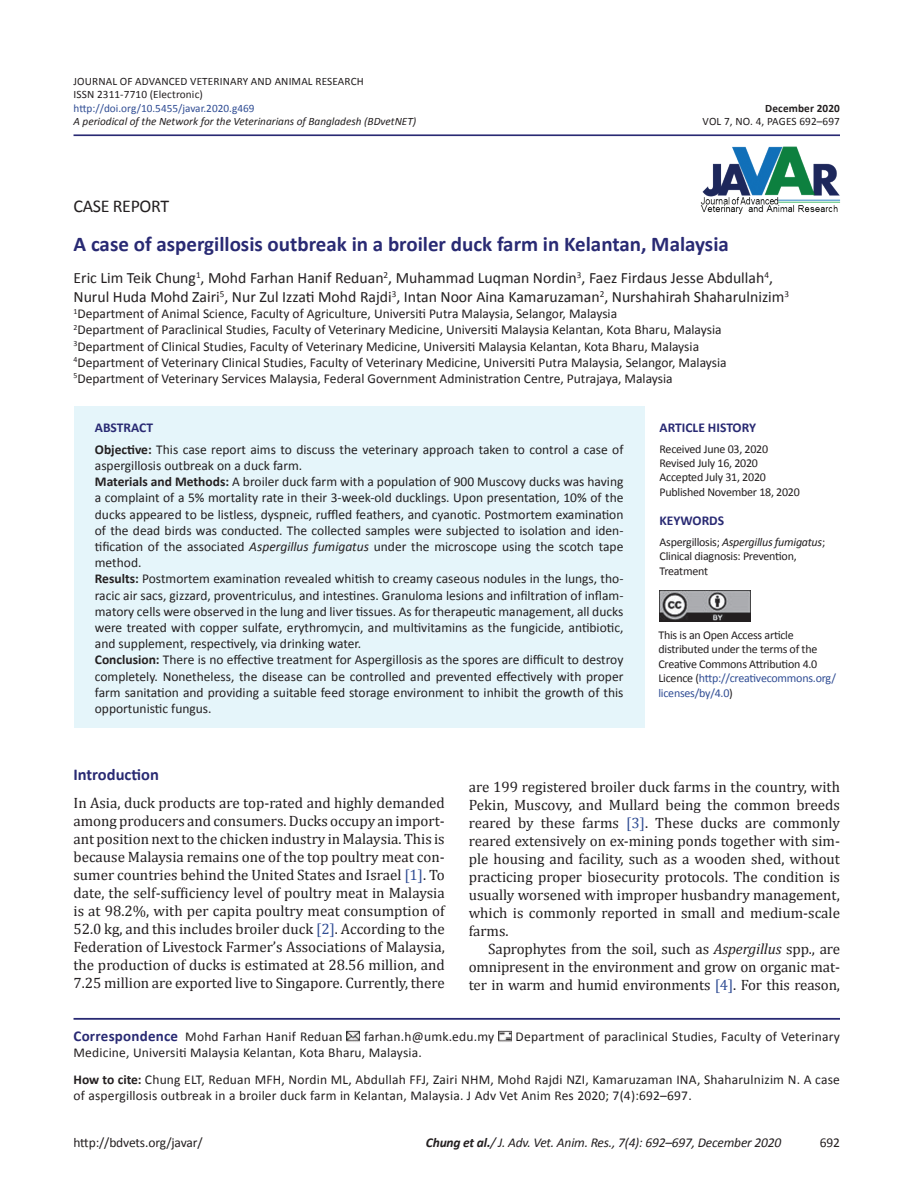
<style>
.page{position:relative;width:918px;height:1188px;background:#fff}
.page>*{position:absolute;margin:0;border:0;box-sizing:border-box;transform-origin:0 0}
.Article_Title{font:700 21px "Calibri";color:#292a73}
.Issue_Date{font:18px "Calibri";letter-spacing:-.02em;color:#231f20}
.Head_A{font:700 16.5px "Calibri";color:#292a73}
.Authors{font:15.75px/18.9px "Calibri";color:#231f20}
.Para_1st{font:15px/18px "Cambria";color:#231f20;text-align:justify}
.Para_Indent{font:15px/18px "Cambria";letter-spacing:-.01em;color:#231f20;text-align:justify}
.ABSTRACT_TXT{font:13.5px/16.2px "Calibri";color:#231f20;text-align:justify}
.Affliation{font:13.5px "Calibri";color:#231f20}
.Author_Deatiles{font:13.5px/16.2px "Calibri";letter-spacing:.015em;color:#231f20}
.t1{font:italic 13.5px "Calibri";letter-spacing:-.015em;color:#231f20}
.ABSTRACT_HD{font:700 13.5px "Calibri";color:#292a73}
.Issue_Date-2{font:12px/14.4px "Calibri";letter-spacing:-.02em;color:#231f20}
.VOL{font:11.25px "Calibri";letter-spacing:.01em;color:#231f20}
.DOI{font:italic 11.25px "Calibri";color:#231f20}
.VOL-2{font:11.25px "Calibri";color:#304d94}
.DOI-2{font:11.25px "Calibri";letter-spacing:.01em;color:#231f20}
.VOL-3{font:700 11.25px "Calibri";letter-spacing:.01em;color:#231f20}
.s1{font-weight:700}
.s2{font-style:italic}
.s3{color:#304d94}
.s4{font-weight:700;font-size:15px;color:#292a73}
</style>
<div class="page">
<hr style="left:74px;top:134px;width:766px;height:2px;background:#292a73">
<hr style="left:74px;top:1018px;width:766px;height:2px;background:#292a73">
<svg style="left:347px;top:1031px;width:13px;height:11px"></svg>
<svg style="left:498px;top:1031px;width:13px;height:11px"></svg>
<img style="left:700px;top:146px;width:141px;height:69px">
<div style="left:74px;top:407px;width:570px;height:321px;background:#e5f5fa"></div>
<img style="left:660px;top:591px;width:90px;height:30px">
<p class="VOL" style="left:74px;top:74px;width:292px">JOURNAL OF ADVANCED VETERINARY AND ANIMAL RESEARCH</p>
<p class="VOL" style="left:74px;top:88px;width:131px">ISSN 2311-7710 (Electronic)</p>
<p class="VOL-2" style="left:74px;top:101px;width:182px">http://doi.org/10.5455/javar.2020.g469</p>
<p class="VOL-3" style="left:765px;top:101px;width:76px">December 2020</p>
<p class="DOI" style="left:74px;top:115px;width:344px">A periodical of the Network for the Veterinarians of Bangladesh (BDvetNET)</p>
<p class="DOI-2" style="left:703px;top:115px;width:139px">VOL 7, NO. 4, PAGES 692–697</p>
<p class="Issue_Date" style="left:74px;top:195px;width:97px">CASE REPORT</p>
<p class="Article_Title" style="left:74px;top:231px;width:657px">A case of aspergillosis outbreak in a broiler duck farm in Kelantan, Malaysia</p>
<p class="Authors" style="left:74px;top:268px;width:717px">Eric Lim Teik Chung<sup>1</sup>, Mohd Farhan Hanif Reduan<sup>2</sup>, Muhammad Luqman Nordin<sup>3</sup>, Faez Firdaus Jesse Abdullah<sup>4</sup>,<br>Nurul Huda Mohd Zairi<sup>5</sup>, Nur Zul Izzati Mohd Rajdi<sup>3</sup>, Intan Noor Aina Kamaruzaman<sup>2</sup>, Nurshahirah Shaharulnizim<sup>3</sup></p>
<p class="Affliation" style="left:74px;top:305px;width:545px"><sup>1</sup>Department of Animal Science, Faculty of Agriculture, Universiti Putra Malaysia, Selangor, Malaysia</p>
<p class="Affliation" style="left:74px;top:322px;width:650px"><sup>2</sup>Department of Paraclinical Studies, Faculty of Veterinary Medicine, Universiti Malaysia Kelantan, Kota Bharu, Malaysia</p>
<p class="Affliation" style="left:74px;top:338px;width:627px"><sup>3</sup>Department of Clinical Studies, Faculty of Veterinary Medicine, Universiti Malaysia Kelantan, Kota Bharu, Malaysia</p>
<p class="Affliation" style="left:74px;top:354px;width:655px"><sup>4</sup>Department of Veterinary Clinical Studies, Faculty of Veterinary Medicine, Universiti Putra Malaysia, Selangor, Malaysia</p>
<p class="Affliation" style="left:74px;top:370px;width:601px"><sup>5</sup>Department of Veterinary Services Malaysia, Federal Government Administration Centre, Putrajaya, Malaysia</p>
<p class="ABSTRACT_HD" style="left:95px;top:419px;width:60px">ABSTRACT</p>
<p class="ABSTRACT_TXT" style="left:95px;top:441px;width:530px"><span class="s1">Objective:</span> This case report aims to discuss the veterinary approach taken to control a case of aspergillosis outbreak on a duck farm.</p>
<p class="ABSTRACT_TXT" style="left:95px;top:473px;width:530px"><span class="s1">Materials and Methods:</span> A broiler duck farm with a population of 900 Muscovy ducks was having a complaint of a 5% mortality rate in their 3-week-old ducklings. Upon presentation, 10% of the ducks appeared to be listless, dyspneic, ruffled feathers, and cyanotic. Postmortem examination of the dead birds was conducted. The collected samples were subjected to isolation and iden&shy;tification of the associated <span class="s2">Aspergillus fumigatus</span> under the microscope using the scotch tape method.</p>
<p class="ABSTRACT_TXT" style="left:95px;top:570px;width:530px"><span class="s1">Results:</span> Postmortem examination revealed whitish to creamy caseous nodules in the lungs, tho&shy;racic air sacs, gizzard, proventriculus, and intestines. Granuloma lesions and infiltration of inflam&shy;matory cells were observed in the lung and liver tissues. As for therapeutic management, all ducks were treated with copper sulfate, erythromycin, and multivitamins as the fungicide, antibiotic, and supplement, respectively, via drinking water.</p>
<p class="ABSTRACT_TXT" style="left:95px;top:651px;width:530px"><span class="s1">Conclusion:</span> There is no effective treatment for Aspergillosis as the spores are difficult to destroy completely. Nonetheless, the disease can be controlled and prevented effectively with proper farm sanitation and providing a suitable feed storage environment to inhibit the growth of this opportunistic fungus.</p>
<p class="ABSTRACT_HD" style="left:660px;top:419px;width:98px">ARTICLE HISTORY</p>
<p class="Issue_Date-2" style="left:660px;top:441px;width:110px">Received June 03, 2020</p>
<p class="Issue_Date-2" style="left:660px;top:455px;width:100px">Revised July 16, 2020</p>
<p class="Issue_Date-2" style="left:660px;top:470px;width:108px">Accepted July 31, 2020</p>
<p class="Issue_Date-2" style="left:660px;top:484px;width:142px">Published November 18, 2020</p>
<p class="ABSTRACT_HD" style="left:660px;top:513px;width:66px">KEYWORDS</p>
<p class="Issue_Date-2" style="left:660px;top:534px;width:167px">Aspergillosis; <span class="s2">Aspergillus fumigatus</span>;<br>Clinical diagnosis: Prevention,<br>Treatment</p>
<p class="Issue_Date-2" style="left:658px;top:627px;width:179px">This is an Open Access article distributed under the terms of the<br>Creative Commons Attribution 4.0<br>Licence (<span class="s3">http://creativecommons.org/ licenses/by/4.0</span>)</p>
<p class="Head_A" style="left:74px;top:764px;width:87px">Introduction</p>
<p class="Para_1st" style="left:74px;top:794px;width:373px">In Asia, duck products are top-rated and highly demanded among producers and consumers. Ducks occupy an import&shy;ant position next to the chicken industry in Malaysia. This is because Malaysia remains one of the top poultry meat con&shy;sumer countries behind the United States and Israel <span class="s3">[1]</span>. To date, the self-sufficiency level of poultry meat in Malaysia is at 98.2%, with per capita poultry meat consumption of 52.0 kg, and this includes broiler duck <span class="s3">[2]</span>. According to the Federation of Livestock Farmer’s Associations of Malaysia, the production of ducks is estimated at 28.56 million, and 7.25 million are exported live to Singapore. Currently, there</p>
<p class="Para_1st" style="left:469px;top:778px;width:373px">are 199 registered broiler duck farms in the country, with Pekin, Muscovy, and Mullard being the common breeds reared by these farms <span class="s3">[3]</span>. These ducks are commonly reared extensively on ex-mining ponds together with sim&shy;ple housing and facility, such as a wooden shed, without practicing proper biosecurity protocols. The condition is usually worsened with improper husbandry management, which is commonly reported in small and medium-scale farms.</p>
<p class="Para_Indent" style="left:469px;top:940px;width:373px;text-indent:20px">Saprophytes from the soil, such as <span class="s2">Aspergillus</span> spp., are omnipresent in the environment and grow on organic mat&shy;ter in warm and humid environments <span class="s3">[4]</span>. For this reason,</p>
<p class="Author_Deatiles" style="left:74px;top:1028px;width:271px"><span class="s4">Correspondence</span> Mohd Farhan Hanif Reduan</p>
<p class="Author_Deatiles" style="left:364px;top:1028px;width:132px">farhan.h@umk.edu.my</p>
<p class="Author_Deatiles" style="left:516px;top:1028px;width:326px">Department of paraclinical Studies, Faculty of Veterinary</p>
<p class="Author_Deatiles" style="left:74px;top:1044px;width:350px">Medicine, Universiti Malaysia Kelantan, Kota Bharu, Malaysia.</p>
<p class="Author_Deatiles" style="left:74px;top:1070px;width:768px"><span class="s1">How to cite:</span> Chung ELT, Reduan MFH, Nordin ML, Abdullah FFJ, Zairi NHM, Mohd Rajdi NZI, Kamaruzaman INA, Shaharulnizim N. A case of aspergillosis outbreak in a broiler duck farm in Kelantan, Malaysia. J Adv Vet Anim Res 2020; 7(4):692–697.</p>
<p class="ABSTRACT_TXT" style="left:74px;top:1133px;width:131px">http://bdvets.org/javar/</p>
<p class="t1" style="left:426px;top:1134px;width:357px"><span class="s1">Chung et al.</span>/ J. Adv. Vet. Anim. Res., 7(4): 692–697, December 2020</p>
<p class="ABSTRACT_TXT" style="left:820px;top:1133px;width:22px">692</p>
</div>
